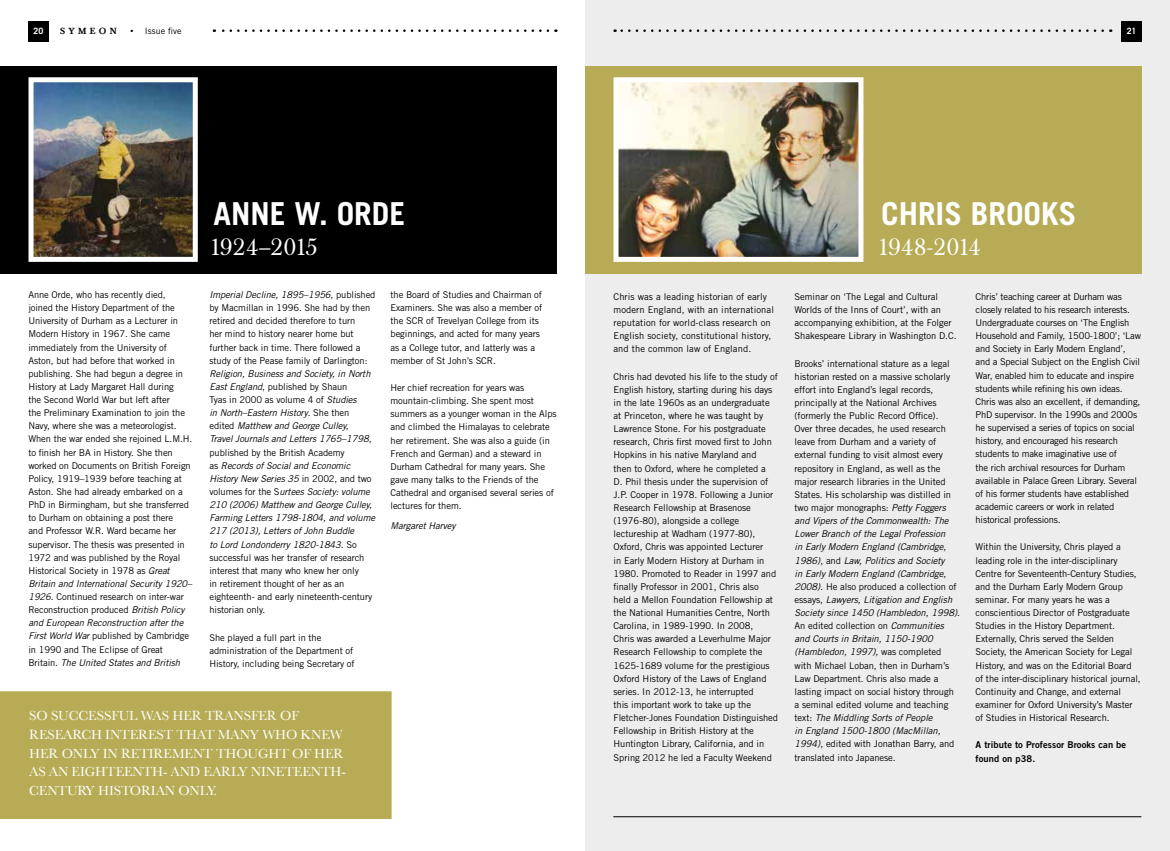
<style>
.page{position:relative;width:1170px;height:851px;background:#fff}
.page>*{position:absolute;margin:0;border:0;box-sizing:border-box;transform-origin:0 0}
.t1{font:700 31.62px "Trade Gothic";color:#fff}
.t2{font:23.75px "Baskerville BQ";letter-spacing:-.015em;color:#fff}
.t3{font:13.75px/18.8px "Baskerville";letter-spacing:-.01em;color:#fff}
.t4{font:9.38px/13.1px "Trade Gothic";letter-spacing:-.01em;color:#000}
.t5{font:italic 9.38px/13.1px "Trade Gothic";letter-spacing:-.01em;color:#000}
.t6{font:9.38px/13.1px "Trade Gothic";letter-spacing:.01em;color:#000}
.t7{font:9.38px/13.1px "Trade Gothic Bold Two";letter-spacing:.01em;color:#000}
.t8{font:8.75px "Trade Gothic";letter-spacing:.015em;color:#000}
.t9{font:500 8.75px "Baskerville BQ";letter-spacing:.37em;color:#000}
.t10{font:700 8.75px "Trade Gothic";color:#fff}
.s1{font-family:"Baskerville BQ";font-weight:500}
.s2{font-style:italic}
.s3{font-style:normal}
</style>
<div class="page">
<div style="left:0;top:66px;width:556px;height:208px;background:#000"></div>
<div style="left:28px;top:21px;width:20px;height:20px;background:#000"></div>
<svg style="left:214px;top:29px;width:334px;height:3px"></svg>
<img style="left:35px;top:83px;width:157px;height:173px">
<div style="left:29px;top:77px;width:169px;height:185px;border:5px solid #fff"></div>
<div style="left:0;top:691px;width:392px;height:128px;background:#b7ac55"></div>
<div style="left:585px;top:0;width:584px;height:850px;background:#ededed"></div>
<div style="left:585px;top:66px;width:556px;height:208px;background:#b7ac55"></div>
<div style="left:1121px;top:21px;width:20px;height:20px;background:#000"></div>
<svg style="left:614px;top:29px;width:488px;height:3px"></svg>
<hr style="left:613px;top:816px;width:528px;height:1px;background:#000">
<img style="left:619px;top:83px;width:238px;height:173px">
<div style="left:613px;top:77px;width:250px;height:185px;border:5px solid #fff"></div>
<p class="t10" style="left:33px;top:26px;width:11px">20</p>
<p class="t9" style="left:60px;top:26px;width:58px">SYMEON</p>
<p class="t8" style="left:130px;top:26px;width:52px"><span class="s1">•</span> Issue five</p>
<p class="t10" style="left:1126px;top:26px;width:11px">21</p>
<h1 class="t1" style="left:213px;top:194px;width:193px">ANNE W. ORDE</h1>
<h2 class="t2" style="left:209px;top:232px;width:110px">1924–2015</h2>
<p class="t4" style="left:28px;top:288px;width:165px">Anne Orde, who has recently died, joined the History Department of the University of Durham as a Lecturer in Modern History in 1967. She came immediately from the University of Aston, but had before that worked in publishing. She had begun a degree in History at Lady Margaret Hall during<br>the Second World War but left after<br>the Preliminary Examination to join the Navy, where she was a meteorologist.<br>When the war ended she rejoined L.M.H. to finish her BA in History. She then worked on Documents on British Foreign Policy, 1919–1939 before teaching at Aston. She had already embarked on a PhD in Birmingham, but she transferred to Durham on obtaining a post there<br>and Professor W.R. Ward became her supervisor. The thesis was presented in 1972 and was published by the Royal Historical Society in 1978 as <span class="s2">Great Britain and International Security 1920– 1926</span>. Continued research on inter-war Reconstruction produced <span class="s2">British Policy and European Reconstruction after the First World War</span> published by Cambridge in 1990 and The Eclipse of Great Britain. <span class="s2">The United States and British</span></p>
<p class="t4" style="left:209px;top:288px;width:167px"><span class="s2">Imperial Decline, 1895–1956</span>, published by Macmillan in 1996. She had by then retired and decided therefore to turn<br>her mind to history nearer home but further back in time. There followed a study of the Pease family of Darlington:</p>
<p class="t5" style="left:209px;top:367px;width:167px">Religion, Business and Society, in North East England<span class="s3">, published by Shaun<br>Tyas in 2000 as volume 4 of</span> Studies<br>in North–Eastern History<span class="s3">. She then edited</span> Matthew and George Culley,<br>Travel Journals and Letters 1765–1798<span class="s3">, published by the British Academy<br>as</span> Records of Social and Economic History New Series 35 <span class="s3">in 2002, and two volumes for the S</span>urtees Society: volume 210 (2006) Matthew and George Culley, Farming Letters 1798-1804, and volume 217 (2013), Letters of John Buddle<br>to Lord Londonderry 1820-1843<span class="s3">. So successful was her transfer of research interest that many who knew her only<br>in retirement thought of her as an eighteenth- and early nineteenth-century historian only.</span></p>
<p class="t4" style="left:209px;top:630px;width:147px">She played a full part in the administration of the Department of<br>History, including being Secretary of</p>
<p class="t4" style="left:390px;top:288px;width:153px">the Board of Studies and Chairman of Examiners. She was also a member of the SCR of Trevelyan College from its beginnings, and acted for many years as a College tutor, and latterly was a member of St John’s SCR.</p>
<p class="t4" style="left:390px;top:381px;width:167px">Her chief recreation for years was mountain-climbing. She spent most summers as a younger woman in the Alps and climbed the Himalayas to celebrate her retirement. She was also a guide (in French and German) and a steward in Durham Cathedral for many years. She gave many talks to the Friends of the Cathedral and organised several series of lectures for them.</p>
<p class="t5" style="left:390px;top:519px;width:67px">Margaret Harvey</p>
<h3 class="t3" style="left:29px;top:706px;width:318px">SO SUCCESSFUL WAS HER TRANSFER OF RESEARCH INTEREST THAT MANY WHO KNEW HER ONLY IN RETIREMENT THOUGHT OF HER AS AN EIGHTEENTH- AND EARLY NINETEENTH-CENTURY HISTORIAN ONLY.</h3>
<p class="t6" style="left:613px;top:290px;width:162px">Chris was a leading historian of early modern England, with an international reputation for world-class research on English society, constitutional history, and the common law of England.</p>
<p class="t4" style="left:613px;top:369px;width:166px">Chris had devoted his life to the study of English history, starting during his days in the late 1960s as an undergraduate at Princeton, where he was taught by Lawrence Stone. For his postgraduate research, Chris first moved first to John Hopkins in his native Maryland and<br>then to Oxford, where he completed a<br>D. Phil thesis under the supervision of J.P. Cooper in 1978. Following a Junior Research Fellowship at Brasenose (1976-80), alongside a college lectureship at Wadham (1977-80), Oxford, Chris was appointed Lecturer<br>in Early Modern History at Durham in 1980. Promoted to Reader in 1997 and finally Professor in 2001, Chris also held a Mellon Foundation Fellowship at the National Humanities Centre, North Carolina, in 1989-1990. In 2008,<br>Chris was awarded a Leverhulme Major Research Fellowship to complete the 1625-1689 volume for the prestigious Oxford History of the Laws of England series. In 2012-13, he interrupted<br>this important work to take up the Fletcher-Jones Foundation Distinguished Fellowship in British History at the Huntington Library, California, and in Spring 2012 he led a Faculty Weekend</p>
<h1 class="t1" style="left:881px;top:194px;width:197px">CHRIS BROOKS</h1>
<h2 class="t2" style="left:877px;top:232px;width:105px">1948-2014</h2>
<p class="t4" style="left:794px;top:290px;width:163px">Seminar on ‘The Legal and Cultural Worlds of the Inns of Court’, with an accompanying exhibition, at the Folger Shakespeare Library in Washington D.C.</p>
<p class="t4" style="left:794px;top:356px;width:167px">Brooks’ international stature as a legal historian rested on a massive scholarly effort into England’s legal records, principally at the National Archives (formerly the Public Record Office).<br>Over three decades, he used research leave from Durham and a variety of external funding to visit almost every repository in England, as well as the major research libraries in the United States. His scholarship was distilled in two major monographs: <span class="s2">Petty Foggers and Vipers of the Commonwealth: The Lower Branch of the Legal Profession<br>in Early Modern England (Cambridge, 1986)</span>, and <span class="s2">Law, Politics and Society<br>in Early Modern England (Cambridge, 2008)</span>. He also produced a collection of essays, <span class="s2">Lawyers, Litigation and English Society since 1450 (Hambledon, 1998)</span>.<br>An edited collection on <span class="s2">Communities and Courts in Britain, 1150-1900 (Hambledon, 1997),</span> was completed with Michael Loban, then in Durham’s Law Department. Chris also made a lasting impact on social history through a seminal edited volume and teaching text: <span class="s2">The Middling Sorts of People<br>in England 1500-1800 (MacMillan, 1994)</span>, edited with Jonathan Barry, and translated into Japanese.</p>
<p class="t4" style="left:975px;top:290px;width:167px">Chris’ teaching career at Durham was closely related to his research interests.<br>Undergraduate courses on ‘The English Household and Family, 1500-1800’; ‘Law and Society in Early Modern England’, and a Special Subject on the English Civil War, enabled him to educate and inspire students while refining his own ideas.<br>Chris was also an excellent, if demanding, PhD supervisor. In the 1990s and 2000s he supervised a series of topics on social history, and encouraged his research students to make imaginative use of<br>the rich archival resources for Durham available in Palace Green Library. Several of his former students have established academic careers or work in related historical professions.</p>
<p class="t4" style="left:975px;top:540px;width:167px">Within the University, Chris played a leading role in the inter-disciplinary Centre for Seventeenth-Century Studies, and the Durham Early Modern Group seminar. For many years he was a conscientious Director of Postgraduate Studies in the History Department.<br>Externally, Chris served the Selden Society, the American Society for Legal History, and was on the Editorial Board of the inter-disciplinary historical journal, Continuity and Change, and external examiner for Oxford University’s Master of Studies in Historical Research.</p>
<p class="t7" style="left:975px;top:738px;width:152px">A tribute to Professor Brooks can be found on p38.</p>
</div>
